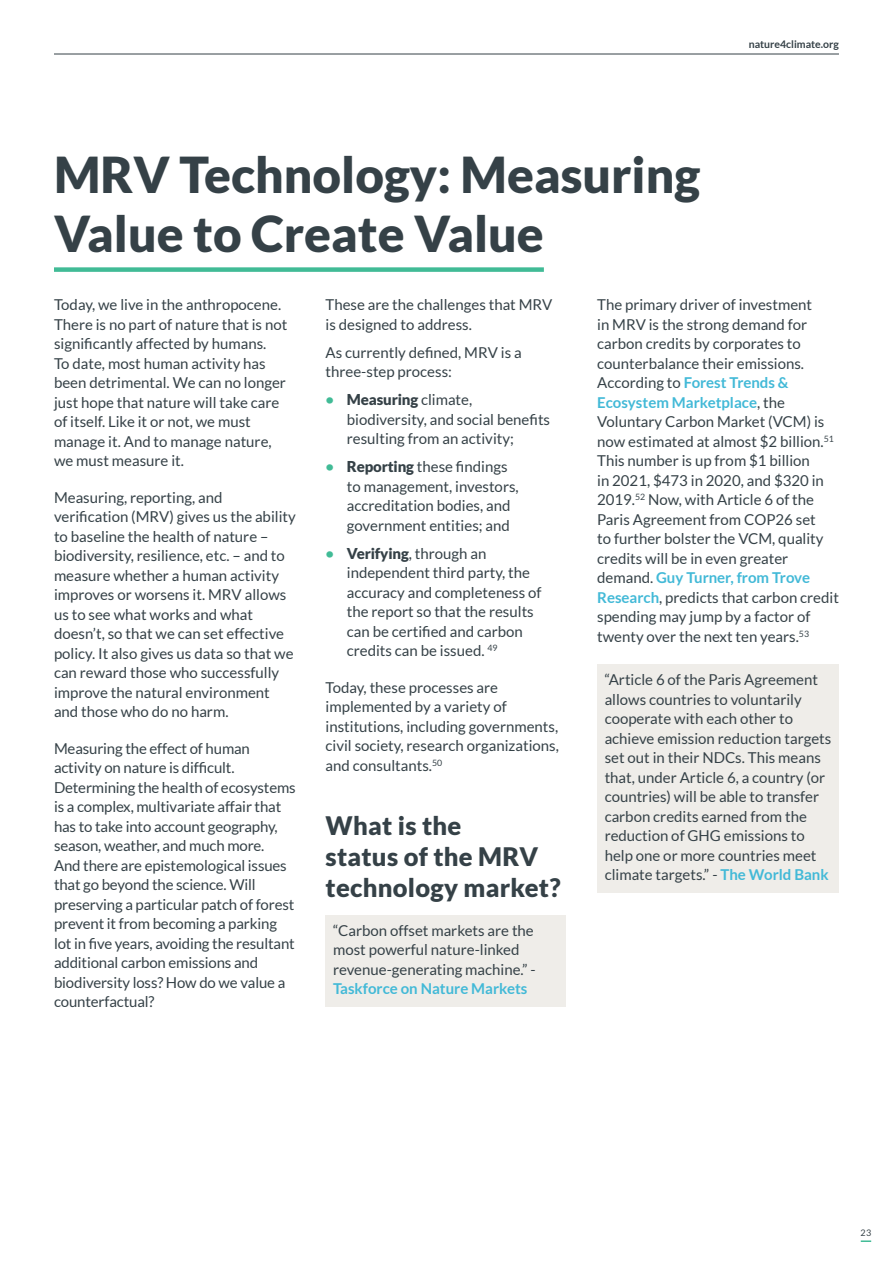
<style>
.page{position:relative;width:893px;height:1263px;background:#fff}
.page>*{position:absolute;margin:0;border:0;box-sizing:border-box;transform-origin:0 0}
.H1b{font:900 49.5px/59.4px "Lato";color:#354147}
.t1{font:900 25.5px/30.6px "Lato";letter-spacing:.01em;color:#354147}
.body{font:15px/19.5px "Lato";color:#354147}
.t2{font:700 10.5px "Lato";color:#354147}
.t3{font:9px "Lato";color:#354147}
.s1{font-weight:700;color:#41bb96}
.s2{font-weight:900}
.s3{font-weight:700;color:#42b9d7}
</style>
<div class="page">
<div style="left:54px;top:267px;width:490px;height:5px;background:#41bb96"></div>
<div style="left:326px;top:915px;width:240px;height:92px;background:#efede9"></div>
<div style="left:597px;top:665px;width:242px;height:228px;background:#efede9"></div>
<svg style="left:861px;top:1240px;width:10px;height:2px"></svg>
<hr style="left:54px;top:54px;width:785px;height:1px;background:#354147">
<p class="H1b" style="left:54px;top:144px;width:648px">MRV Technology: Measuring<br>Value to Create Value</p>
<p class="t2" style="left:749px;top:38px;width:92px">nature4climate.org</p>
<p class="body" style="left:54px;top:295px;width:235px">Today, we live in the anthropocene.<br>There is no part of nature that is not significantly affected by humans.<br>To date, most human activity has been detrimental. We can no longer just hope that nature will take care of itself. Like it or not, we must manage it. And to manage nature, we must measure it.</p>
<p class="body" style="left:54px;top:487px;width:243px">Measuring, reporting, and verification (MRV) gives us the ability to baseline the health of nature – biodiversity, resilience, etc. – and to measure whether a human activity improves or worsens it. MRV allows us to see what works and what doesn’t, so that we can set effective policy. It also gives us data so that we can reward those who successfully improve the natural environment and those who do no harm.</p>
<p class="body" style="left:54px;top:738px;width:243px">Measuring the effect of human activity on nature is difficult.<br>Determining the health of ecosystems is a complex, multivariate affair that has to take into account geography, season, weather, and much more.<br>And there are epistemological issues that go beyond the science. Will preserving a particular patch of forest prevent it from becoming a parking lot in five years, avoiding the resultant additional carbon emissions and biodiversity loss? How do we value a counterfactual?</p>
<p class="body" style="left:326px;top:295px;width:228px">These are the challenges that MRV is designed to address.</p>
<p class="body" style="left:326px;top:342px;width:198px">As currently defined, MRV is a three-step process:</p>
<p class="body" style="left:347px;top:390px;width:205px;text-indent:-21px"><span class="s1">•</span> <span class="s2">Measuring</span> climate, biodiversity, and social benefits resulting from an activity;</p>
<p class="body" style="left:347px;top:457px;width:173px;text-indent:-21px"><span class="s1">•</span> <span class="s2">Reporting</span> these findings to management, investors, accreditation bodies, and government entities; and</p>
<p class="body" style="left:347px;top:543px;width:196px;text-indent:-21px"><span class="s1">•</span> <span class="s2">Verifying</span>, through an independent third party, the accuracy and completeness of the report so that the results can be certified and carbon credits can be issued. <sup>49</sup></p>
<p class="body" style="left:326px;top:677px;width:235px">Today, these processes are implemented by a variety of institutions, including governments, civil society, research organizations, and consultants.<sup>50</sup></p>
<h3 class="t1" style="left:326px;top:810px;width:237px">What is the<br>status of the MRV technology market?</h3>
<p class="body" style="left:333px;top:920px;width:204px">“Carbon offset markets are the most powerful nature-linked revenue-generating machine.” -<br><span class="s3">Taskforce on Nature Markets</span></p>
<p class="body" style="left:597px;top:295px;width:243px">The primary driver of investment<br>in MRV is the strong demand for carbon credits by corporates to counterbalance their emissions.<br>According to <span class="s3">Forest Trends &amp;<br>Ecosystem Marketplace</span>, the<br>Voluntary Carbon Market (VCM) is now estimated at almost $2 billion.<sup>51<br></sup>This number is up from $1 billion<br>in 2021, $473 in 2020, and $320 in<br>2019.<sup>52</sup> Now, with Article 6 of the<br>Paris Agreement from COP26 set<br>to further bolster the VCM, quality credits will be in even greater demand. <span class="s3">Guy Turner, from Trove<br>Research</span>, predicts that carbon credit spending may jump by a factor of twenty over the next ten years.<sup>53</sup></p>
<p class="body" style="left:605px;top:670px;width:228px">“Article 6 of the Paris Agreement allows countries to voluntarily cooperate with each other to achieve emission reduction targets set out in their NDCs. This means that, under Article 6, a country (or countries) will be able to transfer carbon credits earned from the reduction of GHG emissions to help one or more countries meet climate targets.” - <span class="s3">The World Bank</span></p>
<p class="t3" style="left:861px;top:1228px;width:12px">23</p>
</div>
